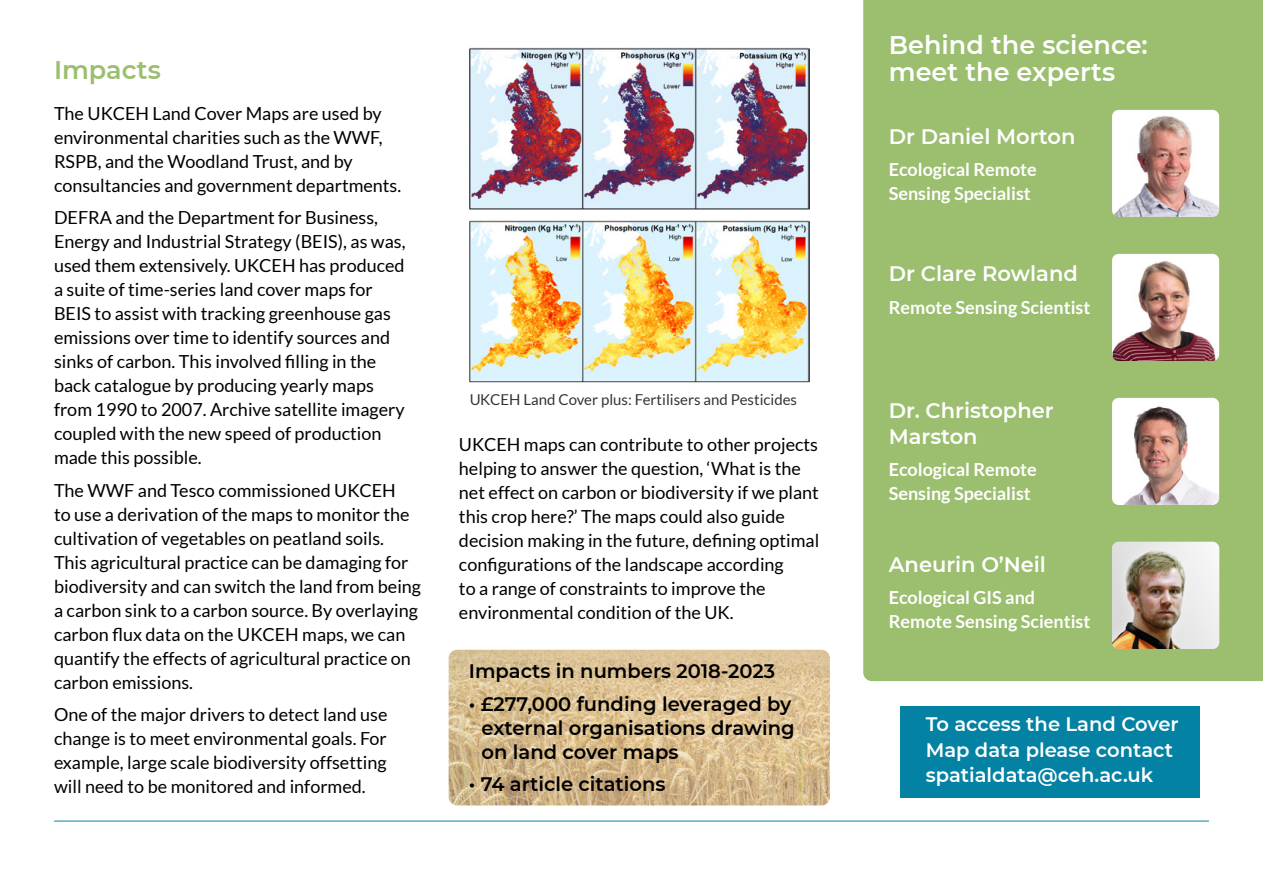
<style>
.page{position:relative;width:1263px;height:893px;background:#fff}
.page>*{position:absolute;margin:0;border:0;box-sizing:border-box;transform-origin:0 0}
.t1{font:600 25.5px "Montserrat";color:#fff}
.t2{font:600 25.5px "Montserrat";color:#9bbe6f}
.t3{font:600 21px/25.5px "Montserrat";color:#fff}
.t4{font:600 19.5px/24px "Montserrat";color:#000}
.t5{font:600 19.5px/25.5px "Montserrat";color:#fff}
.t6{font:18px/24px "Lato";color:#000}
.t7{font:700 18px/24px "Lato";color:#fff}
.t8{font:15px "Lato";color:#000}
</style>
<div class="page">
<hr style="left:54px;top:821px;width:1155px;height:1px;background:#0483a4">
<div style="left:863px;top:0;width:400px;height:681px;background:#9bbe6f"></div>
<img style="left:1112px;top:110px;width:107px;height:107px">
<img style="left:1112px;top:254px;width:107px;height:107px">
<img style="left:1112px;top:398px;width:107px;height:107px">
<img style="left:1112px;top:542px;width:107px;height:107px">
<img style="left:469px;top:47px;width:340px;height:163px">
<img style="left:469px;top:220px;width:340px;height:163px">
<img style="left:449px;top:650px;width:381px;height:155px">
<div style="left:900px;top:706px;width:300px;height:92px;background:#0382a3"></div>
<h1 class="t1" style="left:889px;top:27px;width:261px">Behind the science:</h1>
<h1 class="t2" style="left:54px;top:52px;width:108px">Impacts</h1>
<h1 class="t1" style="left:889px;top:54px;width:228px">meet the experts</h1>
<p class="t6" style="left:54px;top:101px;width:349px">The UKCEH Land Cover Maps are used by environmental charities such as the WWF, RSPB, and the Woodland Trust, and by consultancies and government departments.</p>
<p class="t6" style="left:54px;top:206px;width:353px">DEFRA and the Department for Business, Energy and Industrial Strategy (BEIS), as was, used them extensively. UKCEH has produced a suite of time-series land cover maps for BEIS to assist with tracking greenhouse gas emissions over time to identify sources and sinks of carbon. This involved filling in the back catalogue by producing yearly maps from 1990 to 2007. Archive satellite imagery coupled with the new speed of production made this possible.</p>
<p class="t6" style="left:54px;top:478px;width:369px">The WWF and Tesco commissioned UKCEH<br>to use a derivation of the maps to monitor the cultivation of vegetables on peatland soils.<br>This agricultural practice can be damaging for biodiversity and can switch the land from being a carbon sink to a carbon source. By overlaying carbon flux data on the UKCEH maps, we can quantify the effects of agricultural practice on carbon emissions.</p>
<p class="t6" style="left:54px;top:702px;width:335px;text-align:justify">One of the major drivers to detect land use change is to meet environmental goals. For example, large scale biodiversity offsetting will need to be monitored and informed.</p>
<p class="t3" style="left:889px;top:122px;width:188px">Dr Daniel Morton</p>
<p class="t7" style="left:889px;top:157px;width:150px">Ecological Remote<br>Sensing Specialist</p>
<p class="t3" style="left:889px;top:260px;width:191px">Dr Clare Rowland</p>
<p class="t7" style="left:889px;top:295px;width:203px">Remote Sensing Scientist</p>
<p class="t8" style="left:469px;top:391px;width:329px">UKCEH Land Cover plus: Fertilisers and Pesticides</p>
<p class="t3" style="left:889px;top:397px;width:166px">Dr. Christopher<br>Marston</p>
<p class="t7" style="left:889px;top:457px;width:150px">Ecological Remote<br>Sensing Specialist</p>
<p class="t6" style="left:459px;top:432px;width:362px">UKCEH maps can contribute to other projects helping to answer the question, ‘What is the net effect on carbon or biodiversity if we plant this crop here?’ The maps could also guide decision making in the future, defining optimal configurations of the landscape according<br>to a range of constraints to improve the environmental condition of the UK.</p>
<p class="t3" style="left:889px;top:551px;width:159px">Aneurin O’Neil</p>
<p class="t7" style="left:889px;top:586px;width:203px">Ecological GIS and<br>Remote Sensing Scientist</p>
<p class="t4" style="left:469px;top:658px;width:308px">Impacts in numbers 2018-2023</p>
<p class="t4" style="left:482px;top:691px;width:315px;text-indent:-13px">• £277,000 funding leveraged by external organisations drawing on land cover maps</p>
<p class="t4" style="left:469px;top:771px;width:198px">• 74 article citations</p>
<p class="t5" style="left:926px;top:711px;width:254px">To access the Land Cover<br>Map data please contact spatialdata@ceh.ac.uk</p>
</div>
